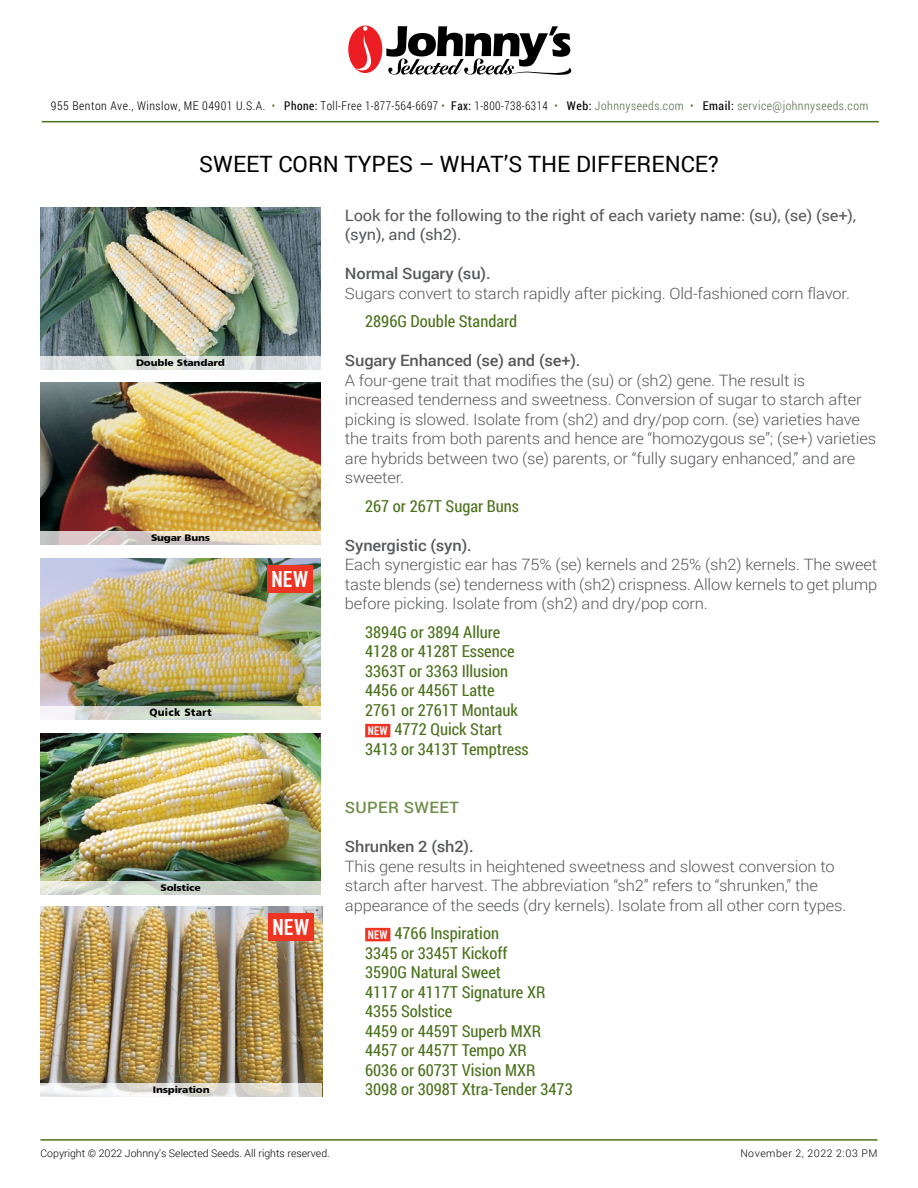
<style>
.page{position:relative;width:918px;height:1188px;background:#fff}
.page>*{position:absolute;margin:0;border:0;box-sizing:border-box;transform-origin:0 0}
.t1{font:22.5px "Roboto";color:#000}
.t2{font:700 22.5px "DIN Condensed";letter-spacing:.02em;color:#fff;scale:1.14 1}
.Tech_Tip_Content{font:16.5px "Roboto Condensed";color:#4b721d}
.Tech_Tip_Content-2{font:300 15.6px/19.5px "Roboto";letter-spacing:-.01em;color:#58595b;scale:1.05 1}
.Tech_Tip_Content-3{font:15.6px/19.5px "Roboto";letter-spacing:-.01em;color:#58595b;scale:1.05 1}
.Tech_Tip_Content-4{font:500 15.6px "Roboto";letter-spacing:-.01em;color:#58595b;scale:1.05 1}
.Tech_Tip_Content-5{font:500 15.6px "Roboto";letter-spacing:.02em;color:#6f8e4a;scale:1.05 1}
.t3{font:300 12px "Roboto Condensed";letter-spacing:.04em;color:#000}
.t4{font:300 10.5px "Roboto";color:#000}
.t5{font:300 10.5px "Roboto";letter-spacing:.05em;color:#000}
.Caption-Image{font:10.5px "Humanist 777 BT Black B";letter-spacing:.02em;color:#000}
.t6{font:9.45px "Humanist 777 BT Black B";letter-spacing:-.02em;color:#000;scale:1.11 1}
.s1{color:#4b721d}
.s2{font-weight:400}
.s3{color:#506b43}
.s4{font-family:"DIN Condensed";font-weight:700;font-size:12.15px;color:#fff}
</style>
<div class="page">
<svg style="left:386px;top:26px;width:185px;height:49px"></svg>
<div style="left:348px;top:26px;width:34px;height:47px;background:#ed1d24;border-radius:50%"></div>
<svg style="left:355px;top:26px;width:17px;height:44px"></svg>
<hr style="left:42px;top:121px;width:837px;height:1px;background:#4b721d">
<hr style="left:40px;top:1139px;width:837px;height:2px;background:#4b721d">
<img style="left:40px;top:208px;width:281px;height:148px">
<svg style="left:40px;top:356px;width:281px;height:13px;background:#dbe0de"></svg>
<img style="left:40px;top:383px;width:281px;height:148px">
<svg style="left:40px;top:531px;width:281px;height:14px;background:#e0d5cb"></svg>
<img style="left:40px;top:558px;width:281px;height:148px">
<svg style="left:40px;top:706px;width:281px;height:14px;background:#dbe1d6"></svg>
<img style="left:40px;top:733px;width:281px;height:149px">
<svg style="left:40px;top:882px;width:281px;height:13px;background:#cfd6cc"></svg>
<img style="left:40px;top:906px;width:282px;height:178px">
<svg style="left:40px;top:1084px;width:282px;height:13px"></svg>
<div style="left:365px;top:724px;width:25px;height:13px;background:#ee3524"></div>
<div style="left:365px;top:928px;width:25px;height:13px;background:#ee3524"></div>
<div style="left:268px;top:913px;width:45px;height:27px;background:#ee3524"></div>
<div style="left:267px;top:565px;width:45px;height:27px;background:#ee3524"></div>
<p class="t3" style="left:51px;top:97px;width:819px">955 Benton Ave., Winslow, ME 04901 U.S.A. <span class="s1">•</span> <span class="s2">Phone:</span> Toll-Free 1-877-564-6697 <span class="s1">•</span> <span class="s2">Fax:</span> 1-800-738-6314 <span class="s1">•</span> <span class="s2">Web:</span> <span class="s3">Johnnyseeds.com</span> <span class="s1">•</span> <span class="s2">Email:</span> <span class="s3">service@johnnyseeds.com</span></p>
<p class="t1" style="left:199px;top:148px;width:521px">SWEET CORN TYPES – WHAT’S THE DIFFERENCE?</p>
<p class="t6" style="left:136px;top:357px;width:82px">Double Standard</p>
<p class="t6" style="left:151px;top:532px;width:55px">Sugar Buns</p>
<p class="Caption-Image" style="left:149px;top:706px;width:64px">Quick Start</p>
<p class="t6" style="left:161px;top:882px;width:38px">Solstice</p>
<p class="t6" style="left:153px;top:1084px;width:53px">Inspiration</p>
<p class="t2" style="left:271px;top:564px;width:34px">NEW</p>
<p class="t2" style="left:272px;top:912px;width:34px">NEW</p>
<p class="Tech_Tip_Content-3" style="left:345px;top:205px;width:488px">Look for the following to the right of each variety name: (su), (se) (se+), (syn), and (sh2).</p>
<p class="Tech_Tip_Content-4" style="left:345px;top:263px;width:140px">Normal Sugary (su).</p>
<p class="Tech_Tip_Content-2" style="left:345px;top:283px;width:482px">Sugars convert to starch rapidly after picking. Old-fashioned corn flavor.</p>
<p class="Tech_Tip_Content" style="left:365px;top:310px;width:153px">2896G Double Standard</p>
<p class="Tech_Tip_Content-4" style="left:345px;top:350px;width:226px">Sugary Enhanced (se) and (se+).</p>
<p class="Tech_Tip_Content-2" style="left:345px;top:370px;width:507px">A four-gene trait that modifies the (su) or (sh2) gene. The result is increased tenderness and sweetness. Conversion of sugar to starch after picking is slowed. Isolate from (sh2) and dry/pop corn. (se) varieties have the traits from both parents and hence are “homozygous se”; (se+) varieties are hybrids between two (se) parents, or “fully sugary enhanced,” and are sweeter.</p>
<p class="Tech_Tip_Content" style="left:365px;top:494px;width:155px">267 or 267T Sugar Buns</p>
<p class="Tech_Tip_Content-4" style="left:345px;top:534px;width:122px">Synergistic (syn).</p>
<p class="Tech_Tip_Content-2" style="left:345px;top:554px;width:509px;text-align:justify">Each synergistic ear has 75% (se) kernels and 25% (sh2) kernels. The sweet taste blends (se) tenderness with (sh2) crispness. Allow kernels to get plump before picking. Isolate from (sh2) and dry/pop corn.</p>
<p class="Tech_Tip_Content" style="left:365px;top:620px;width:137px">3894G or 3894 Allure</p>
<p class="Tech_Tip_Content" style="left:365px;top:640px;width:151px">4128 or 4128T Essence</p>
<p class="Tech_Tip_Content" style="left:365px;top:659px;width:145px">3363T or 3363 Illusion</p>
<p class="Tech_Tip_Content" style="left:365px;top:679px;width:131px">4456 or 4456T Latte</p>
<p class="Tech_Tip_Content" style="left:365px;top:698px;width:154px">2761 or 2761T Montauk</p>
<p class="Tech_Tip_Content" style="left:368px;top:718px;width:136px"><span class="s4">NEW</span> 4772 Quick Start</p>
<p class="Tech_Tip_Content" style="left:365px;top:737px;width:165px">3413 or 3413T Temptress</p>
<p class="Tech_Tip_Content-5" style="left:345px;top:797px;width:110px">SUPER SWEET</p>
<p class="Tech_Tip_Content-4" style="left:345px;top:836px;width:124px">Shrunken 2 (sh2).</p>
<p class="Tech_Tip_Content-2" style="left:345px;top:856px;width:479px">This gene results in heightened sweetness and slowest conversion to starch after harvest. The abbreviation “sh2” refers to “shrunken,” the appearance of the seeds (dry kernels). Isolate from all other corn types.</p>
<p class="Tech_Tip_Content" style="left:368px;top:922px;width:133px"><span class="s4">NEW</span> 4766 Inspiration</p>
<p class="Tech_Tip_Content" style="left:365px;top:941px;width:144px">3345 or 3345T Kickoff</p>
<p class="Tech_Tip_Content" style="left:365px;top:961px;width:137px">3590G Natural Sweet</p>
<p class="Tech_Tip_Content" style="left:365px;top:980px;width:182px">4117 or 4117T Signature XR</p>
<p class="Tech_Tip_Content" style="left:365px;top:1000px;width:89px">4355 Solstice</p>
<p class="Tech_Tip_Content" style="left:365px;top:1019px;width:177px">4459 or 4459T Superb MXR</p>
<p class="Tech_Tip_Content" style="left:365px;top:1039px;width:163px">4457 or 4457T Tempo XR</p>
<p class="Tech_Tip_Content" style="left:365px;top:1058px;width:172px">6036 or 6073T Vision MXR</p>
<p class="Tech_Tip_Content" style="left:365px;top:1078px;width:209px">3098 or 3098T Xtra-Tender 3473</p>
<p class="t4" style="left:41px;top:1146px;width:291px">Copyright © 2022 Johnny’s Selected Seeds. All rights reserved.</p>
<p class="t5" style="left:740px;top:1146px;width:139px">November 2, 2022 2:03 PM</p>
</div>
